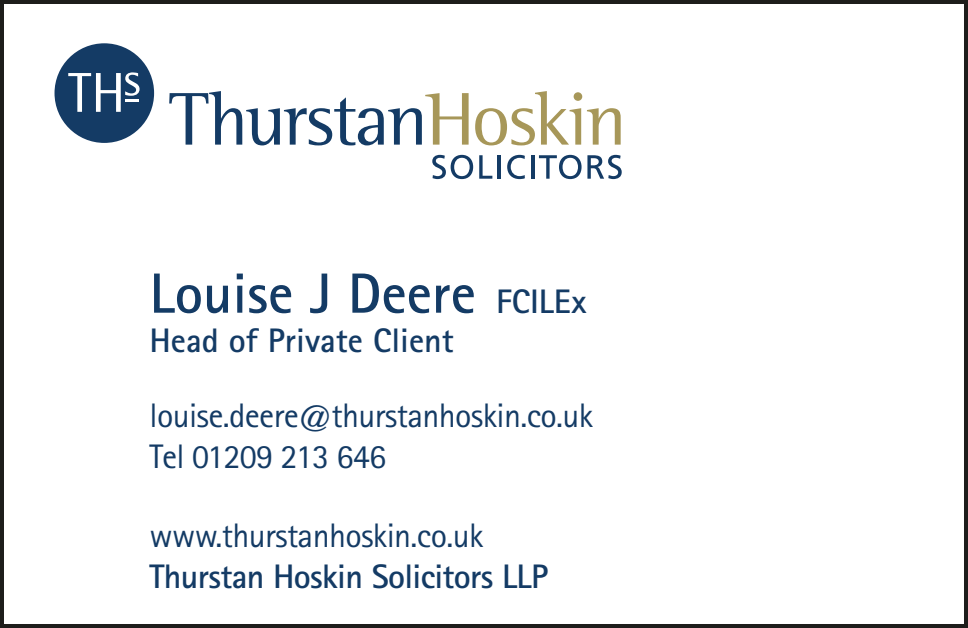
<style>
.page{position:relative;width:968px;height:628px;background:#fff}
.page>*{position:absolute;margin:0;border:0;box-sizing:border-box;transform-origin:0 0}
.t1{font:700 56.8px "Rotis Sans Serif Std";color:#143b65}
.t2{font:34px/40.8px "Rotis Sans Serif Std";letter-spacing:-.02em;color:#143b65}
.t3{font:700 34px "Rotis Sans Serif Std";letter-spacing:-.02em;color:#143b65}
.t4{font:700 34px "Rotis Sans Serif Std";color:#143b65}
.s1{font-size:34px}
</style>
<div class="page">
<div style="left:0;top:0;width:968px;height:628px;border:4px solid #1d1d1b"></div>
<svg style="left:432px;top:155px;width:41px;height:24px"></svg>
<svg style="left:479px;top:155px;width:13px;height:24px"></svg>
<hr style="left:497px;top:155px;width:4px;height:24px;background:#143b65">
<svg style="left:507px;top:155px;width:18px;height:24px"></svg>
<hr style="left:531px;top:155px;width:3px;height:24px;background:#143b65">
<svg style="left:539px;top:155px;width:42px;height:24px"></svg>
<svg style="left:587px;top:155px;width:35px;height:24px"></svg>
<svg style="left:169px;top:91px;width:299px;height:54px"></svg>
<svg style="left:475px;top:91px;width:146px;height:54px"></svg>
<div style="left:55px;top:43px;width:99px;height:100px;background:#143b65;border-radius:50%"></div>
<svg style="left:68px;top:72px;width:72px;height:40px"></svg>
<h1 class="t1" style="left:149px;top:257px;width:439px">Louise J Deere <span class="s1">FCILEx</span></h1>
<p class="t4" style="left:149px;top:319px;width:306px">Head of Private Client</p>
<p class="t2" style="left:149px;top:395px;width:445px">louise.deere@thurstanhoskin.co.uk<br>Tel 01209 213 646</p>
<p class="t2" style="left:149px;top:514px;width:335px">www.thurstanhoskin.co.uk</p>
<p class="t3" style="left:149px;top:554px;width:400px">Thurstan Hoskin Solicitors LLP</p>
</div>
